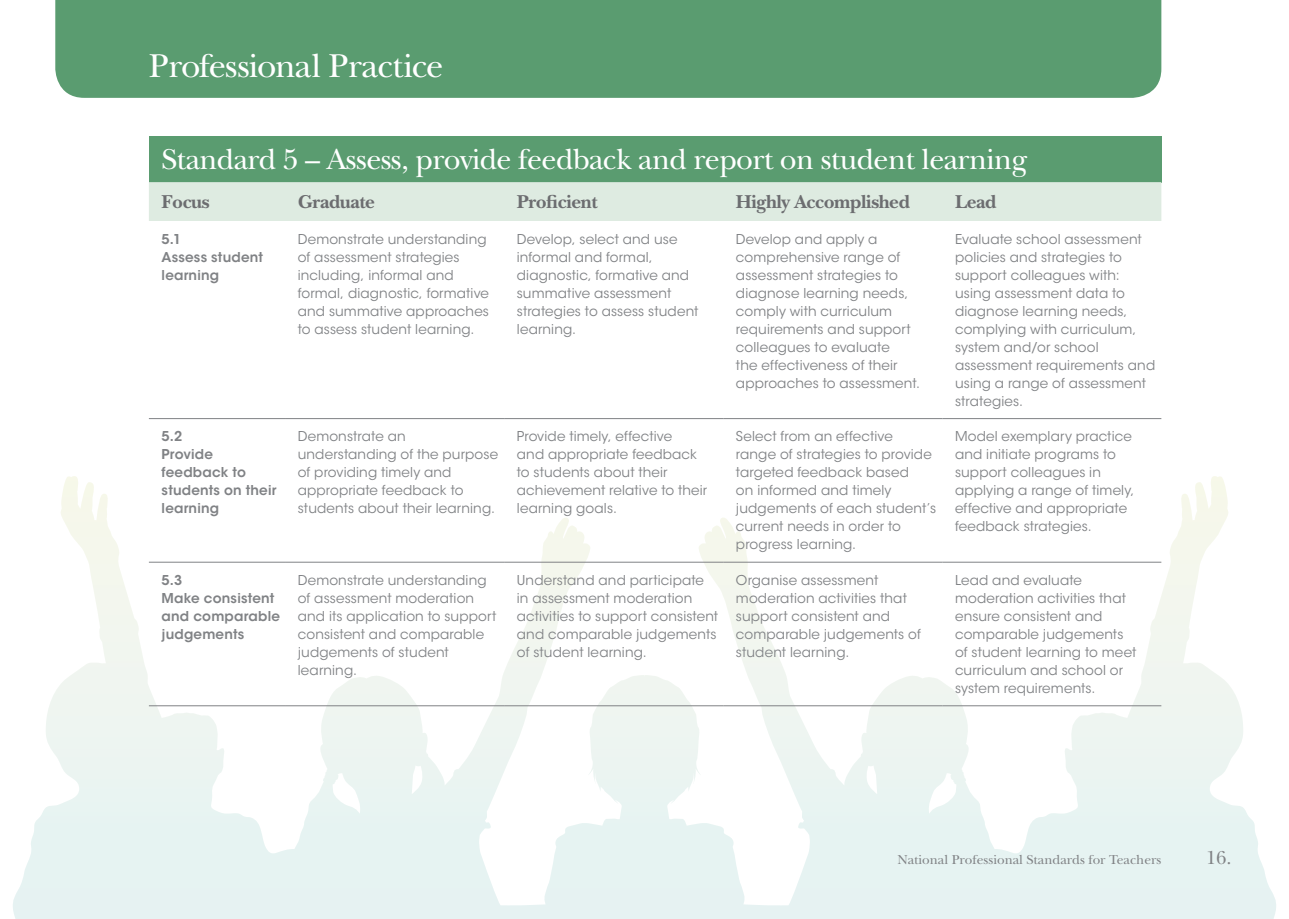
<style>
.page{position:relative;width:1289px;height:919px;background:#fff}
.page>*{position:absolute;margin:0;border:0;box-sizing:border-box;transform-origin:0 0}
.t1{font:34.5px "New Baskerville Std";letter-spacing:-.025em;color:#fff}
.t2{font:30px "New Baskerville Std";letter-spacing:-.02em;color:#fff}
.t3{font:700 19.5px "New Baskerville Std";letter-spacing:-.02em;color:#6c6d70}
.t4{font:19.5px "New Baskerville Std";color:#808285}
.Text{font:13.5px/18px "ITC Avant Garde Std";letter-spacing:.01em;color:#808285}
.Text-2{font:600 13.5px/18px "ITC Avant Garde Std";letter-spacing:.015em;color:#808285}
.t5{font:13.5px "New Baskerville Std";color:#808285}
</style>
<div class="page">
<svg style="left:316px;top:518px;width:328px;height:387px"></svg>
<svg style="left:645px;top:518px;width:327px;height:387px"></svg>
<div style="left:55px;top:0;width:1106px;height:98px;background:#5a9c70"></div>
<div style="left:149px;top:136px;width:1012px;height:46px;background:#5a9c70"></div>
<div style="left:149px;top:182px;width:1012px;height:39px;background:#deebe1"></div>
<hr style="left:149px;top:418px;width:136px;height:1px;background:#808285">
<hr style="left:285px;top:418px;width:219px;height:1px;background:#808285">
<hr style="left:504px;top:418px;width:219px;height:1px;background:#808285">
<hr style="left:723px;top:418px;width:219px;height:1px;background:#808285">
<hr style="left:942px;top:418px;width:219px;height:1px;background:#808285">
<hr style="left:149px;top:561px;width:136px;height:1px;background:#808285">
<hr style="left:285px;top:561px;width:219px;height:1px;background:#808285">
<hr style="left:504px;top:561px;width:219px;height:1px;background:#808285">
<hr style="left:723px;top:561px;width:219px;height:1px;background:#808285">
<hr style="left:942px;top:561px;width:219px;height:1px;background:#808285">
<hr style="left:149px;top:705px;width:136px;height:1px;background:#808285">
<hr style="left:285px;top:705px;width:219px;height:1px;background:#808285">
<hr style="left:504px;top:705px;width:219px;height:1px;background:#808285">
<hr style="left:723px;top:705px;width:219px;height:1px;background:#808285">
<hr style="left:942px;top:705px;width:219px;height:1px;background:#808285">
<h1 class="t1" style="left:149px;top:45px;width:296px">Professional Practice</h1>
<h2 class="t2" style="left:162px;top:142px;width:867px">Standard 5 – Assess, provide feedback and report on student learning</h2>
<h3 class="t3" style="left:162px;top:190px;width:49px">Focus</h3>
<h3 class="t3" style="left:298px;top:190px;width:79px">Graduate</h3>
<h3 class="t3" style="left:517px;top:190px;width:82px">Proficient</h3>
<h3 class="t3" style="left:736px;top:190px;width:175px">Highly Accomplished</h3>
<h3 class="t3" style="left:955px;top:190px;width:43px">Lead</h3>
<p class="Text-2" style="left:162px;top:230px;width:103px">5.1<br>Assess student learning</p>
<p class="Text" style="left:298px;top:230px;width:193px">Demonstrate understanding of assessment strategies including, informal and formal, diagnostic, formative and summative approaches to assess student learning.</p>
<p class="Text" style="left:517px;top:230px;width:183px">Develop, select and use informal and formal, diagnostic, formative and summative assessment strategies to assess student learning.</p>
<p class="Text" style="left:736px;top:230px;width:186px">Develop and apply a comprehensive range of assessment strategies to diagnose learning needs, comply with curriculum requirements and support colleagues to evaluate<br>the effectiveness of their approaches to assessment.</p>
<p class="Text" style="left:955px;top:230px;width:202px">Evaluate school assessment policies and strategies to support colleagues with: using assessment data to diagnose learning needs, complying with curriculum, system and/or school assessment requirements and using a range of assessment strategies.</p>
<p class="Text-2" style="left:162px;top:427px;width:116px">5.2<br>Provide feedback to students on their learning</p>
<p class="Text" style="left:298px;top:427px;width:202px">Demonstrate an understanding of the purpose of providing timely and appropriate feedback to students about their learning.</p>
<p class="Text" style="left:517px;top:427px;width:192px">Provide timely, effective<br>and appropriate feedback to students about their achievement relative to their learning goals.</p>
<p class="Text" style="left:736px;top:427px;width:202px">Select from an effective range of strategies to provide targeted feedback based<br>on informed and timely judgements of each student’s current needs in order to progress learning.</p>
<p class="Text" style="left:955px;top:427px;width:181px">Model exemplary practice and initiate programs to support colleagues in applying a range of timely, effective and appropriate feedback strategies.</p>
<p class="Text-2" style="left:162px;top:571px;width:120px">5.3<br>Make consistent and comparable judgements</p>
<p class="Text" style="left:298px;top:571px;width:200px">Demonstrate understanding of assessment moderation and its application to support consistent and comparable judgements of student learning.</p>
<p class="Text" style="left:517px;top:571px;width:203px">Understand and participate in assessment moderation activities to support consistent and comparable judgements of student learning.</p>
<p class="Text" style="left:736px;top:571px;width:186px">Organise assessment moderation activities that support consistent and comparable judgements of student learning.</p>
<p class="Text" style="left:955px;top:571px;width:183px">Lead and evaluate moderation activities that ensure consistent and comparable judgements of student learning to meet curriculum and school or system requirements.</p>
<p class="t5" style="left:897px;top:851px;width:265px">National Professional Standards for Teachers</p>
<h3 class="t4" style="left:1206px;top:845px;width:27px">16.</h3>
</div>
